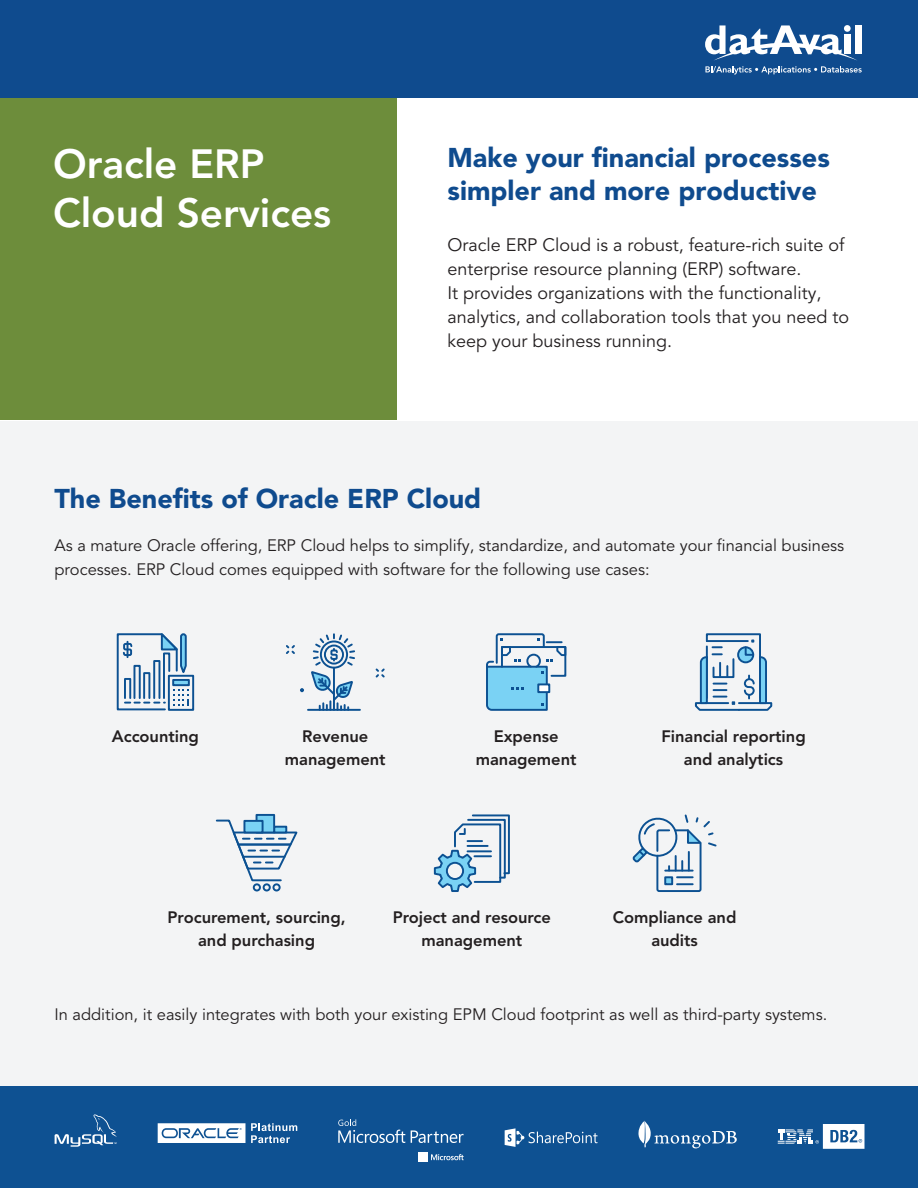
<style>
.page{position:relative;width:918px;height:1188px;background:#fff}
.page>*{position:absolute;margin:0;border:0;box-sizing:border-box;transform-origin:0 0}
.t1{font:800 40.5px/49.5px "Avenir LT Std";color:#fff}
.t2{font:900 27px/33px "Avenir LT Std";color:#0f4b8e}
.t3{font:18px/24px "Avenir LT Std";color:#231f20}
.t4{font:16.5px/24px "Avenir LT Std";color:#231f20}
.t5{font:800 16.5px/22.5px "Avenir LT Std";color:#231f20;text-align:center}
</style>
<div class="page">
<div style="left:0;top:421px;width:918px;height:713px;background:#f3f4f5"></div>
<div style="left:0;top:1086px;width:918px;height:102px;background:#0e5192"></div>
<svg style="left:778px;top:1124px;width:86px;height:25px"></svg>
<svg style="left:55px;top:1114px;width:62px;height:33px"></svg>
<svg style="left:505px;top:1128px;width:93px;height:19px"></svg>
<svg style="left:638px;top:1120px;width:99px;height:28px"></svg>
<svg style="left:411px;top:1130px;width:53px;height:13px"></svg>
<svg style="left:418px;top:1152px;width:46px;height:10px"></svg>
<svg style="left:338px;top:1119px;width:67px;height:24px"></svg>
<svg style="left:158px;top:1123px;width:87px;height:20px;background:#d2deea"></svg>
<svg style="left:251px;top:1123px;width:46px;height:20px"></svg>
<div style="left:0;top:84px;width:398px;height:336px;background:#6d8d3b"></div>
<div style="left:0;top:0;width:918px;height:98px;background:#0f4b8e"></div>
<svg style="left:705px;top:25px;width:157px;height:49px"></svg>
<svg style="left:116px;top:633px;width:79px;height:78px"></svg>
<hr style="left:308px;top:709px;width:52px;height:2px;background:#0c5192">
<svg style="left:310px;top:633px;width:46px;height:76px"></svg>
<svg style="left:375px;top:668px;width:10px;height:10px"></svg>
<svg style="left:286px;top:645px;width:9px;height:9px"></svg>
<svg style="left:300px;top:688px;width:4px;height:4px"></svg>
<svg style="left:486px;top:633px;width:81px;height:78px"></svg>
<svg style="left:694px;top:633px;width:79px;height:78px"></svg>
<svg style="left:215px;top:819px;width:83px;height:63px"></svg>
<div style="left:253px;top:883px;width:8px;height:8px;border:2px solid #0c5192;border-radius:50%"></div>
<div style="left:263px;top:883px;width:8px;height:8px;border:2px solid #0c5192;border-radius:50%"></div>
<div style="left:273px;top:883px;width:8px;height:8px;border:2px solid #0c5192;border-radius:50%"></div>
<svg style="left:275px;top:826px;width:12px;height:7px"></svg>
<div style="left:256px;top:814px;width:19px;height:19px;background:#7ad2f4;border:2px solid #0c5192"></div>
<div style="left:243px;top:820px;width:21px;height:13px;background:#7ad2f4;border:2px solid #0c5192"></div>
<svg style="left:433px;top:814px;width:77px;height:78px"></svg>
<svg style="left:632px;top:814px;width:85px;height:78px"></svg>
<h1 class="t1" style="left:53px;top:139px;width:280px">Oracle ERP<br>Cloud Services</h1>
<h2 class="t2" style="left:448px;top:141px;width:384px">Make your financial processes simpler and more productive</h2>
<p class="t3" style="left:448px;top:234px;width:403px">Oracle ERP Cloud is a robust, feature-rich suite of enterprise resource planning (ERP) software.<br>It provides organizations with the functionality, analytics, and collaboration tools that you need to keep your business running.</p>
<h2 class="t2" style="left:54px;top:482px;width:428px">The Benefits of Oracle ERP Cloud</h2>
<p class="t4" style="left:54px;top:534px;width:791px">As a mature Oracle offering, ERP Cloud helps to simplify, standardize, and automate your financial business processes. ERP Cloud comes equipped with software for the following use cases:</p>
<p class="t5" style="left:112px;top:725px;width:89px">Accounting</p>
<p class="t5" style="left:285px;top:725px;width:102px">Revenue management</p>
<p class="t5" style="left:476px;top:725px;width:102px">Expense management</p>
<p class="t5" style="left:661px;top:725px;width:146px">Financial reporting and analytics</p>
<p class="t5" style="left:168px;top:906px;width:180px">Procurement, sourcing, and purchasing</p>
<p class="t5" style="left:393px;top:907px;width:160px">Project and resource management</p>
<p class="t5" style="left:613px;top:907px;width:125px">Compliance and audits</p>
<p class="t4" style="left:54px;top:1002px;width:774px">In addition, it easily integrates with both your existing EPM Cloud footprint as well as third-party systems.</p>
</div>
